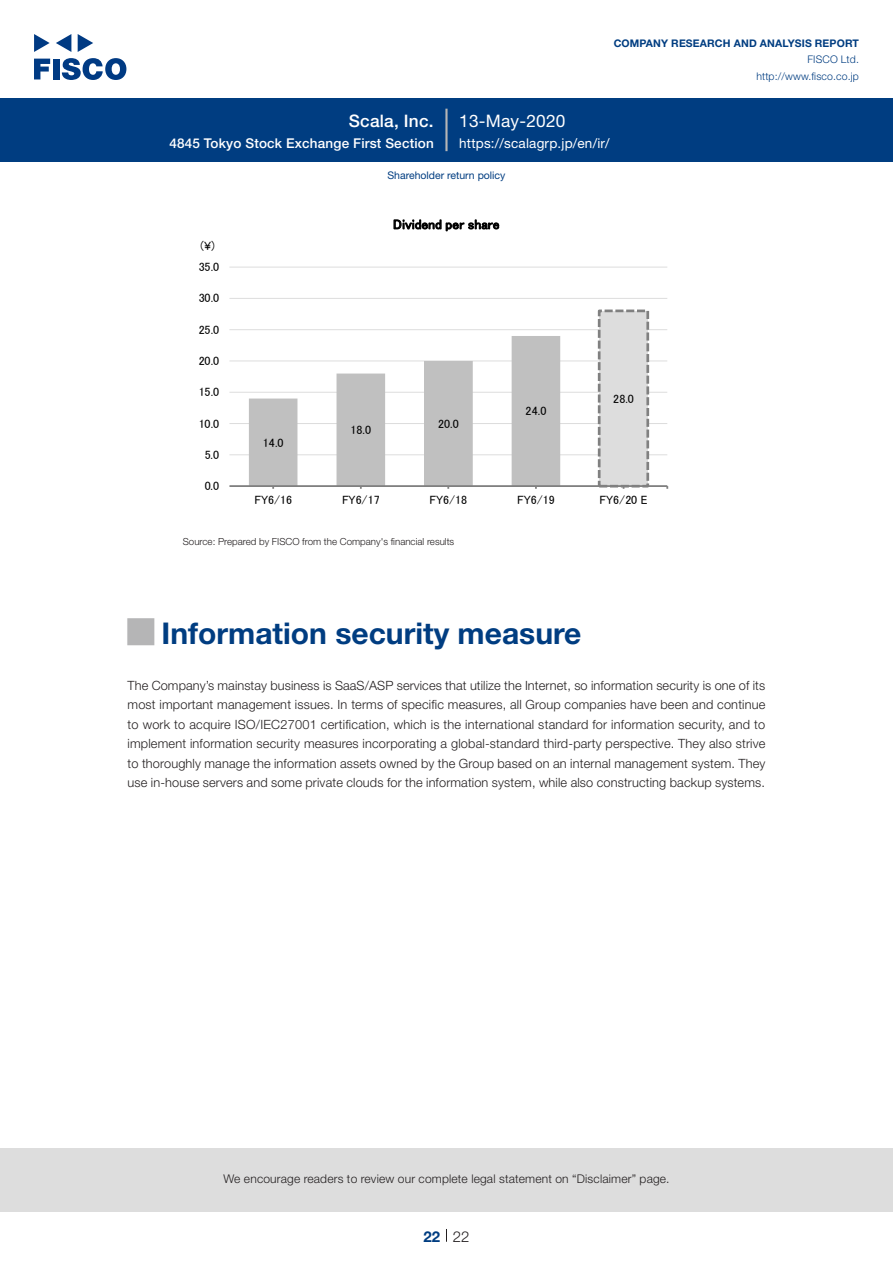
<style>
.page{position:relative;width:893px;height:1263px;background:#fff}
.page>*{position:absolute;margin:0;border:0;box-sizing:border-box;transform-origin:0 0}
.t1{font:700 30px "Helvetica Neue LT Std";color:#003d81}
.t2{font:700 27px "Koz Go Pro";color:#b5b5b6}
.t3{font:17.25px "Helvetica Neue LT Std";letter-spacing:.015em;color:#fff}
.t4{font:500 17.25px "Helvetica Neue LT Std";letter-spacing:.015em;color:#fff}
.t5{font:300 15px "Helvetica Neue LT Std";color:#231f20}
.t6{font:700 15px "Helvetica Neue LT Std";color:#003d81}
.t7{font:500 13.5px "Helvetica Neue LT Std";letter-spacing:.015em;color:#fff}
.t8{font:13.5px "Helvetica Neue LT Std";letter-spacing:.015em;color:#fff}
.t9{font:13.5px "MS P Gothic";letter-spacing:.015em;color:#000}
.本文_e{font:300 12.75px/19.5px "Helvetica Neue LT Std";letter-spacing:.01em;color:#231f20;text-align:justify}
.t10{font:12.15px "MS P Gothic";color:#000}
.t11{font:12px "MS P Gothic";letter-spacing:-.005em;color:#000}
.t12{font:300 12px "Helvetica Neue LT Std";letter-spacing:.015em;color:#231f20}
.t13{font:700 10.5px "Helvetica Neue LT Std";letter-spacing:.015em;color:#003d81}
.t14{font:300 10.5px/16.5px "Helvetica Neue LT Std";letter-spacing:.015em;color:#003d81;text-align:right}
.ヘッダー_e{font:10.5px "Helvetica Neue LT Std";color:#003d81}
.表組み基本スタイル_en{font:300 9.75px "Helvetica Neue LT Std";color:#231f20}
</style>
<div class="page">
<div style="left:0;top:1148px;width:893px;height:64px;background:#ddd"></div>
<svg style="left:34px;top:59px;width:16px;height:20px"></svg>
<div style="left:53px;top:59px;width:6px;height:20px;background:#003a83"></div>
<svg style="left:62px;top:58px;width:64px;height:22px"></svg>
<svg style="left:34px;top:34px;width:16px;height:18px"></svg>
<svg style="left:78px;top:34px;width:15px;height:18px"></svg>
<svg style="left:56px;top:34px;width:15px;height:18px"></svg>
<div style="left:0;top:98px;width:893px;height:64px;background:#003d81"></div>
<hr style="left:445px;top:109px;width:3px;height:42px;background:#b5b5b6">
<svg style="left:446px;top:1229px;width:1px;height:13px"></svg>
<hr style="left:229px;top:454px;width:438px;height:1px;background:#ddd">
<hr style="left:229px;top:423px;width:438px;height:1px;background:#ddd">
<hr style="left:229px;top:392px;width:438px;height:1px;background:#ddd">
<hr style="left:229px;top:361px;width:438px;height:1px;background:#ddd">
<hr style="left:229px;top:329px;width:438px;height:1px;background:#ddd">
<hr style="left:229px;top:298px;width:438px;height:1px;background:#ddd">
<hr style="left:229px;top:267px;width:438px;height:1px;background:#ddd">
<div style="left:599px;top:311px;width:49px;height:175px;background:#ddd"></div>
<div style="left:598px;top:310px;width:51px;height:177px;border:3px dashed #808080"></div>
<svg style="left:249px;top:336px;width:311px;height:149px"></svg>
<hr style="left:229px;top:485px;width:438px;height:2px;background:#808080">
<h3 class="t4" style="left:349px;top:110px;width:86px">Scala, Inc.</h3>
<p class="t7" style="left:169px;top:135px;width:266px">4845 Tokyo Stock Exchange First Section</p>
<h3 class="t3" style="left:459px;top:110px;width:108px">13-May-2020</h3>
<p class="t13" style="left:614px;top:37px;width:247px">COMPANY RESEARCH AND ANALYSIS REPORT</p>
<p class="t14" style="left:756px;top:51px;width:104px">FISCO Ltd. http://www.fisco.co j p.</p>
<p class="t8" style="left:459px;top:135px;width:152px">https://scalagrp j p. / e n /i r/</p>
<p class="ヘッダー_e" style="left:387px;top:169px;width:120px">Shareholder return policy</p>
<p class="t11" style="left:201px;top:240px;width:16px">(¥)</p>
<p class="t11" style="left:199px;top:261px;width:22px">35.0</p>
<p class="t10" style="left:199px;top:292px;width:22px">30.0</p>
<p class="t11" style="left:199px;top:323px;width:22px">25.0</p>
<p class="t11" style="left:199px;top:355px;width:22px">20.0</p>
<p class="t11" style="left:199px;top:386px;width:22px">15.0</p>
<p class="t11" style="left:199px;top:417px;width:22px">10.0</p>
<p class="t11" style="left:205px;top:449px;width:16px">5.0</p>
<p class="t11" style="left:205px;top:480px;width:16px">0.0</p>
<p class="t11" style="left:263px;top:436px;width:22px">14.0</p>
<p class="t11" style="left:254px;top:493px;width:39px">FY6/16</p>
<p class="t9" style="left:393px;top:217px;width:108px">Dividend per share</p>
<p class="t11" style="left:350px;top:424px;width:22px">18.0</p>
<p class="t11" style="left:342px;top:493px;width:39px">FY6/17</p>
<p class="t11" style="left:438px;top:418px;width:22px">20.0</p>
<p class="t11" style="left:430px;top:493px;width:39px">FY6/18</p>
<p class="表組み基本スタイル_en" style="left:183px;top:536px;width:273px">Source: Prepared by FISCO from the Company s' financial results</p>
<p class="t11" style="left:526px;top:405px;width:22px">24.0</p>
<p class="t11" style="left:517px;top:493px;width:39px">FY6/19</p>
<p class="t11" style="left:613px;top:393px;width:22px">28.0</p>
<p class="t11" style="left:600px;top:493px;width:50px">FY6/20 E</p>
<p class="t2" style="left:128px;top:615px;width:28px">█</p>
<p class="本文_e" style="left:128px;top:675px;width:639px">The Company s’ mainstay business is SaaS/ASP services that utilize the Internet, so information security is one of its most important management issues In. terms of specific measures, all Group companies have been and continue to work to acquire ISO/IEC27001 certification, which is the international standard for information security, and to implement information security measures incorporating a global-standard third-party perspective. They also strive to thoroughly manage the information assets owned by the Group based on an internal management system. They use in-house servers and some private clouds for the information system, while also constructing backup systems.</p>
<p class="t1" style="left:162px;top:614px;width:421px">Information security measure</p>
<p class="t12" style="left:223px;top:1171px;width:448px">We encourage readers to review our complete legal statement on “Disclaimer” page.</p>
<p class="t6" style="left:423px;top:1227px;width:18px">22</p>
<p class="t5" style="left:453px;top:1227px;width:18px">22</p>
</div>
